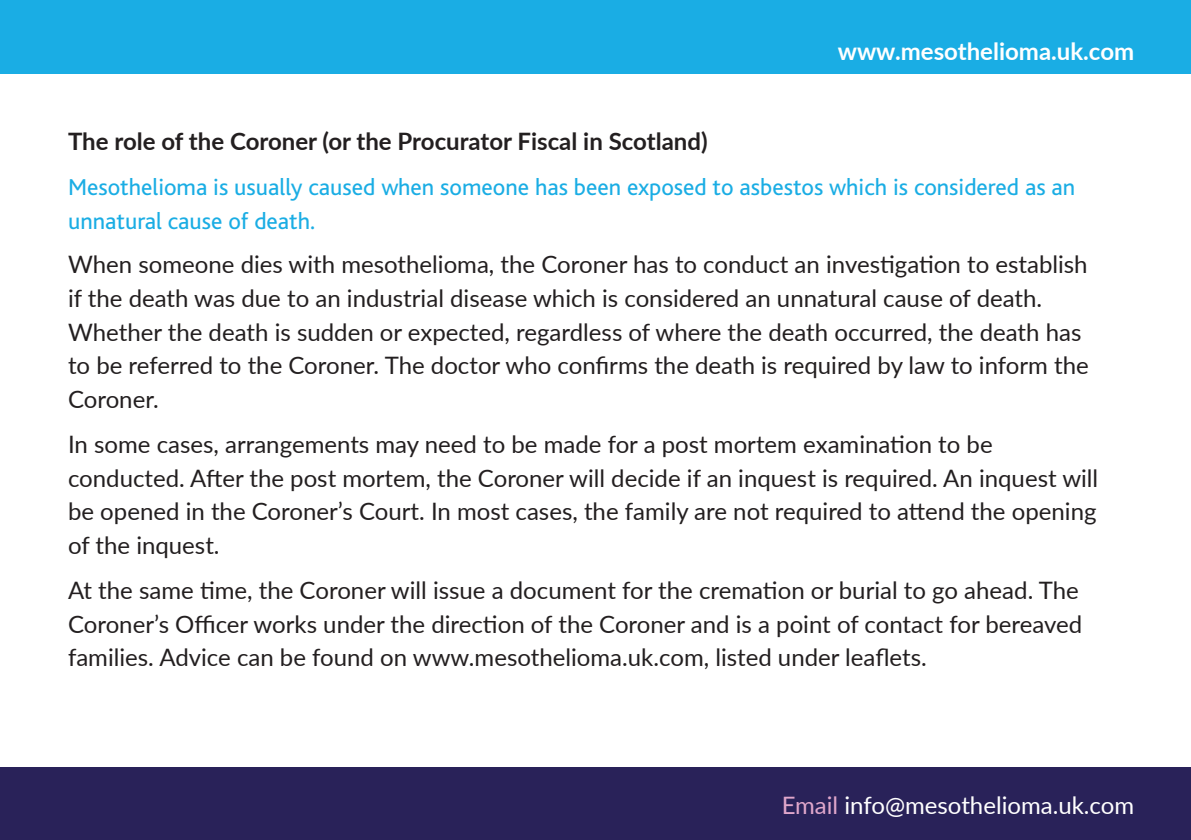
<style>
.page{position:relative;width:1191px;height:840px;background:#fff}
.page>*{position:absolute;margin:0;border:0;box-sizing:border-box;transform-origin:0 0}
.t1{font:24px/33.6px "Lato";color:#231f20}
.t2{font:24px/33.6px "Bliss";color:#1aade4}
.t3{font:24px "Lato";color:#fff}
.t4{font:700 24px "Lato";color:#231f20}
.Page_Header_URL{font:700 24px "Lato";color:#fff}
.s1{color:#e0a7cb}
</style>
<div class="page">
<div style="left:0;top:0;width:1191px;height:74px;background:#1aade4"></div>
<div style="left:0;top:767px;width:1191px;height:72px;background:#292259"></div>
<p class="Page_Header_URL" style="left:826px;top:33px;width:298px">www.mesothelioma.uk.com</p>
<p class="Page_Header_URL" style="left:837px;top:33px;width:298px">www.mesothelioma.uk.com</p>
<p class="t4" style="left:68px;top:123px;width:641px">The role of the Coroner (or the Procurator Fiscal in Scotland)</p>
<p class="t2" style="left:68px;top:170px;width:1008px">Mesothelioma is usually caused when someone has been exposed to asbestos which is considered as an unnatural cause of death.</p>
<p class="t1" style="left:68px;top:247px;width:1022px">When someone dies with mesothelioma, the Coroner has to conduct an investigation to establish if the death was due to an industrial disease which is considered an unnatural cause of death.<br>Whether the death is sudden or expected, regardless of where the death occurred, the death has to be referred to the Coroner. The doctor who confirms the death is required by law to inform the Coroner.</p>
<p class="t1" style="left:68px;top:426px;width:1031px">In some cases, arrangements may need to be made for a post mortem examination to be conducted. After the post mortem, the Coroner will decide if an inquest is required. An inquest will be opened in the Coroner’s Court. In most cases, the family are not required to attend the opening of the inquest.</p>
<p class="t1" style="left:68px;top:572px;width:1015px">At the same time, the Coroner will issue a document for the cremation or burial to go ahead. The<br>Coroner’s Officer works under the direction of the Coroner and is a point of contact for bereaved families. Advice can be found on www.mesothelioma.uk.com, listed under leaflets.</p>
<p class="t3" style="left:770px;top:787px;width:354px"><span class="s1">Email</span> info@mesothelioma.uk.com</p>
<p class="t3" style="left:781px;top:787px;width:354px"><span class="s1">Email</span> info@mesothelioma.uk.com</p>
</div>
